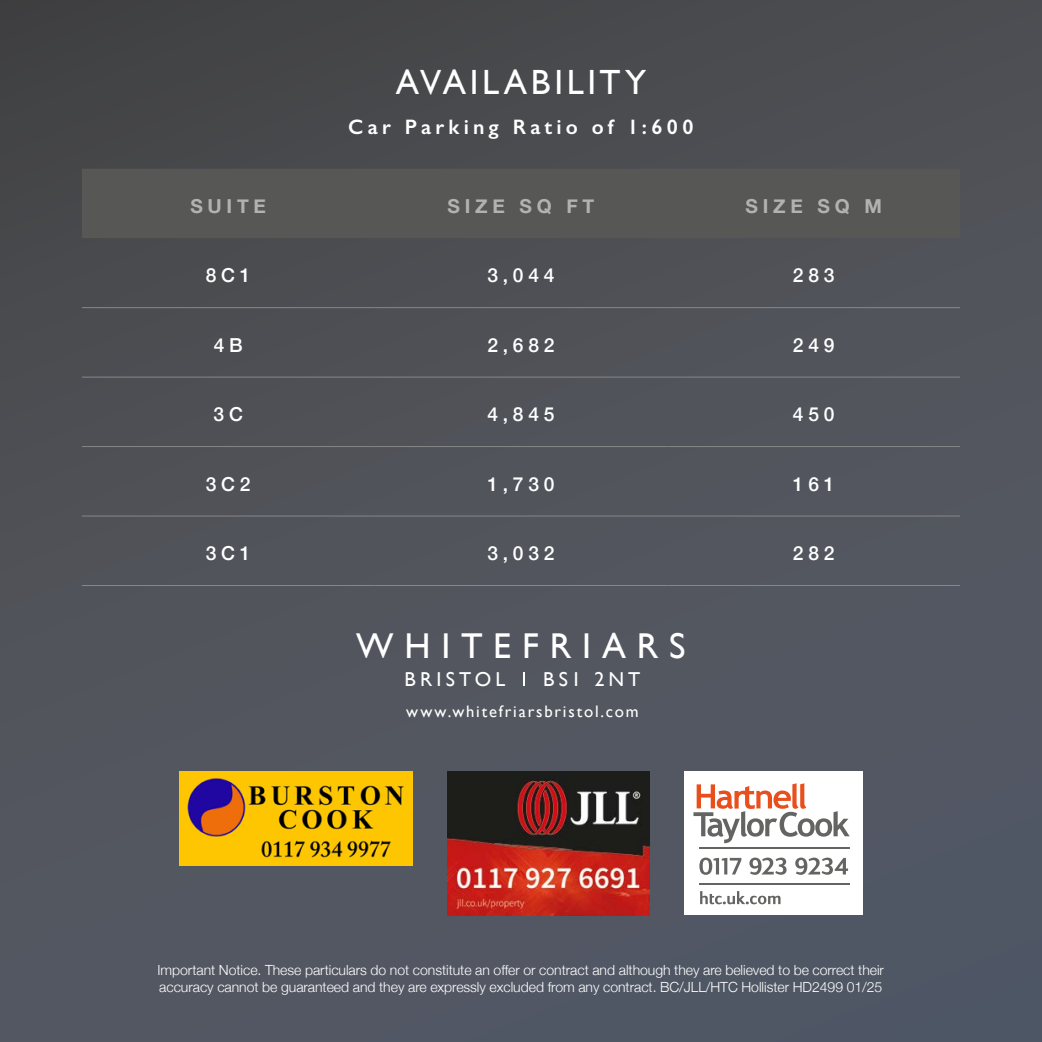
<style>
.page{position:relative;width:1042px;height:1042px;background:#fff}
.page>*{position:absolute;margin:0;border:0;box-sizing:border-box;transform-origin:0 0}
.t1{font:35.88px "Gill Sans";letter-spacing:.3em;color:#fff}
.t2{font:35px "Gill Sans";letter-spacing:.1em;color:#fff}
.t3{font:600 21px "Gill Sans";letter-spacing:.2em;color:#fff}
.t4{font:20.12px "Gill Sans";letter-spacing:.205em;color:#fff}
.t5{font:500 19.25px "Helvetica Neue";letter-spacing:.245em;color:#fff}
.t6{font:700 19.25px "Helvetica Neue";letter-spacing:.245em;color:#b3b2b2}
.t7{font:16.62px "Gill Sans";letter-spacing:.11em;color:#fff}
.t8{font:300 14px/17.5px "Helvetica Neue";letter-spacing:-.005em;color:#fff}
</style>
<div class="page">
<div style="left:0;top:0;width:1042px;height:1042px;background:linear-gradient(to bottom,#4a4a4c,#555a67)"></div>
<img style="left:447px;top:771px;width:202px;height:144px">
<img style="left:179px;top:771px;width:234px;height:94px">
<div style="left:684px;top:771px;width:179px;height:144px;background:#fff"></div>
<hr style="left:699px;top:847px;width:150px;height:2px;background:#646462">
<hr style="left:699px;top:883px;width:150px;height:2px;background:#646462">
<svg style="left:700px;top:891px;width:80px;height:13px"></svg>
<svg style="left:699px;top:857px;width:42px;height:18px"></svg>
<svg style="left:749px;top:857px;width:37px;height:18px"></svg>
<svg style="left:795px;top:857px;width:53px;height:18px"></svg>
<svg style="left:693px;top:783px;width:156px;height:60px"></svg>
<svg style="left:523px;top:672px;width:2px;height:14px"></svg>
<div style="left:82px;top:169px;width:878px;height:69px;background:#575756"></div>
<hr style="left:82px;top:307px;width:293px;height:1px;background:#878787">
<hr style="left:375px;top:307px;width:292px;height:1px;background:#878787">
<hr style="left:667px;top:307px;width:293px;height:1px;background:#878787">
<hr style="left:82px;top:377px;width:293px;height:1px;background:#878787">
<hr style="left:375px;top:377px;width:292px;height:1px;background:#878787">
<hr style="left:667px;top:377px;width:293px;height:1px;background:#878787">
<hr style="left:82px;top:446px;width:293px;height:1px;background:#878787">
<hr style="left:375px;top:446px;width:292px;height:1px;background:#878787">
<hr style="left:667px;top:446px;width:293px;height:1px;background:#878787">
<hr style="left:82px;top:515px;width:293px;height:1px;background:#878787">
<hr style="left:375px;top:515px;width:292px;height:1px;background:#878787">
<hr style="left:667px;top:515px;width:293px;height:1px;background:#878787">
<hr style="left:82px;top:585px;width:293px;height:1px;background:#878787">
<hr style="left:375px;top:585px;width:292px;height:1px;background:#878787">
<hr style="left:667px;top:585px;width:293px;height:1px;background:#878787">
<h2 class="t2" style="left:396px;top:61px;width:252px">AVAILABILITY</h2>
<h3 class="t3" style="left:348px;top:114px;width:347px">Car Parking Ratio of 1:600</h3>
<h3 class="t6" style="left:190px;top:191px;width:77px">SUITE</h3>
<h3 class="t6" style="left:447px;top:191px;width:148px">SIZE SQ FT</h3>
<h3 class="t6" style="left:745px;top:191px;width:138px">SIZE SQ M</h3>
<h3 class="t5" style="left:206px;top:260px;width:46px">8C1</h3>
<h3 class="t5" style="left:487px;top:260px;width:69px">3,044</h3>
<h3 class="t5" style="left:793px;top:260px;width:43px">283</h3>
<h3 class="t5" style="left:214px;top:329px;width:31px">4B</h3>
<h3 class="t5" style="left:487px;top:329px;width:69px">2,682</h3>
<h3 class="t5" style="left:793px;top:329px;width:43px">249</h3>
<h3 class="t5" style="left:214px;top:399px;width:31px">3C</h3>
<h3 class="t5" style="left:487px;top:399px;width:69px">4,845</h3>
<h3 class="t5" style="left:793px;top:399px;width:43px">450</h3>
<h3 class="t5" style="left:206px;top:468px;width:46px">3C2</h3>
<h3 class="t5" style="left:487px;top:468px;width:69px">1,730</h3>
<h3 class="t5" style="left:793px;top:468px;width:43px">161</h3>
<h3 class="t5" style="left:206px;top:538px;width:46px">3C1</h3>
<h3 class="t5" style="left:487px;top:538px;width:69px">3,032</h3>
<h3 class="t5" style="left:793px;top:538px;width:43px">282</h3>
<h1 class="t1" style="left:356px;top:625px;width:331px">WHITEFRIARS</h1>
<h3 class="t4" style="left:404px;top:667px;width:102px">BRISTOL</h3>
<h3 class="t4" style="left:543px;top:667px;width:99px">BS1 2NT</h3>
<p class="t7" style="left:406px;top:701px;width:234px">www.whitefriarsbristol.com</p>
<p class="t8" style="left:158px;top:960px;width:728px">Important Notice. These particulars do not constitute an offer or contract and although they are believed to be correct their accuracy cannot be guaranteed and they are expressly excluded from any contract. BC/JLL/HTC Hollister HD2499 01/25</p>
</div>
